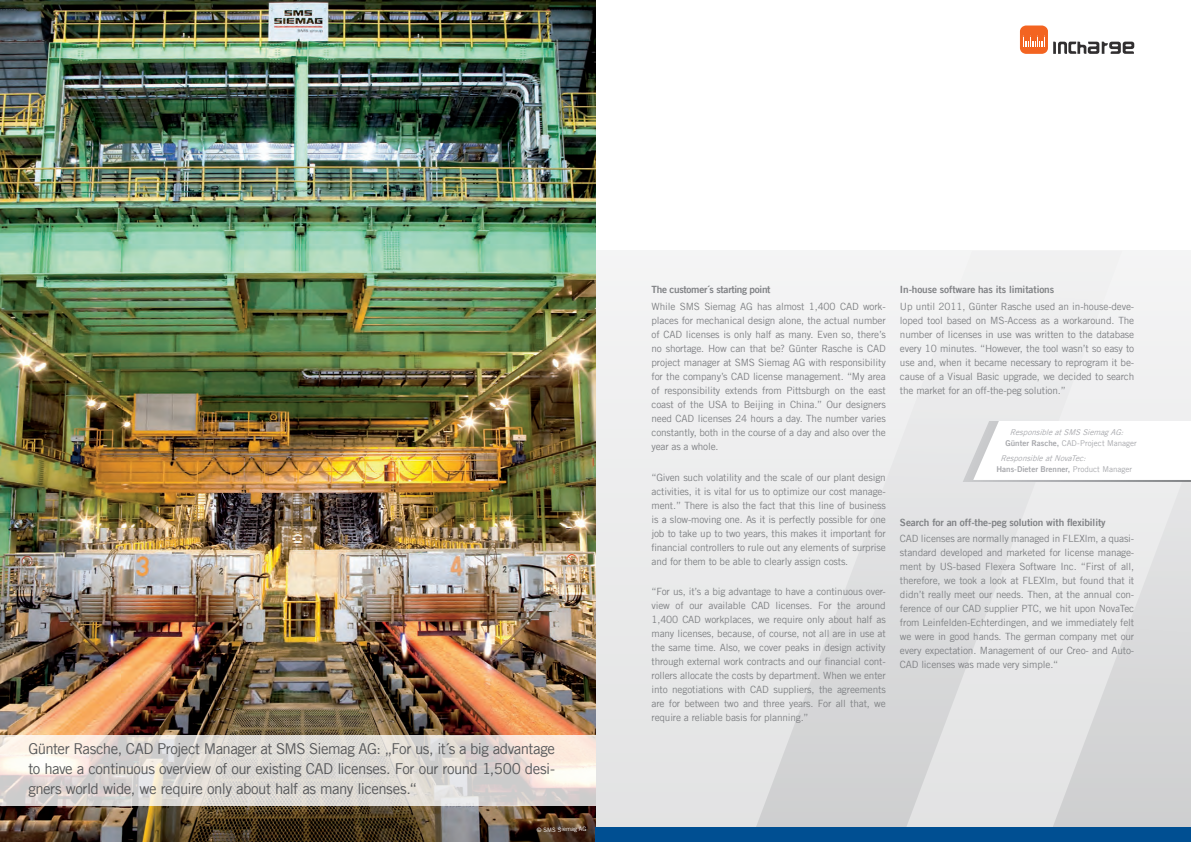
<style>
.page{position:relative;width:1191px;height:842px;background:#fff}
.page>*{position:absolute;margin:0;border:0;box-sizing:border-box;transform-origin:0 0}
.t1{font:15px/20px "Trade Gothic LT";letter-spacing:-.035em;color:#57585a;text-align:justify}
.t2{font:10px/14px "Trade Gothic LT";letter-spacing:-.015em;color:#808285;text-align:justify}
.t3{font:10px "Trade Gothic LT Bold Two";letter-spacing:-.01em;color:#808285}
.t4{font:10px "Trade Gothic LT Bold Two";letter-spacing:-.03em;color:#808285}
.t5{font:italic 8px "Trade Gothic LT";color:#a8a9ad}
.t6{font:8px "Trade Gothic LT Bold Two";color:#a8a9ad}
.t7{font:8px "Trade Gothic LT";letter-spacing:.005em;color:#a8a9ad}
.t8{font:6px "Trade Gothic LT";color:#fff}
.s1{font-family:"Trade Gothic LT Bold Two"}
.s2{font-family:"Trade Gothic LT"}
</style>
<div class="page">
<div style="left:595px;top:251px;width:596px;height:587px;background:linear-gradient(to bottom,#f7f6f6,#d6d8d9)"></div>
<img style="left:0;top:0;width:595px;height:842px">
<div style="left:595px;top:828px;width:596px;height:14px;background:#004f92"></div>
<svg style="left:0;top:735px;width:595px;height:71px;background:#e1dcd7"></svg>
<svg style="left:962px;top:421px;width:229px;height:61px"></svg>
<div style="left:1020px;top:26px;width:28px;height:28px;background:#f36421;border-radius:6px"></div>
<svg style="left:1023px;top:35px;width:22px;height:12px"></svg>
<svg style="left:1053px;top:42px;width:81px;height:12px"></svg>
<p class="t1" style="left:28px;top:738px;width:528px">Günter Rasche, CAD Project Manager at SMS Siemag AG: „For us, it´s a big advantage to have a continuous overview of our existing CAD licenses. For our round 1,500 desi&shy;gners world wide, we require only about half as many licenses.“</p>
<p class="t8" style="left:537px;top:826px;width:51px;rotate:-1deg">© SMS Siemag AG</p>
<p class="t4" style="left:651px;top:283px;width:121px">The customer´s starting point</p>
<p class="t2" style="left:651px;top:299px;width:236px">While SMS Siemag AG has almost 1,400 CAD work&shy;places for mechanical design alone, the actual number of CAD licenses is only half as many. Even so, there’s no shortage. How can that be? Günter Rasche is CAD project manager at SMS Siemag AG with responsibility for the company’s CAD license management. “My area of responsibility extends from Pittsburgh on the east coast of the USA to Beijing in China.” Our designers need CAD licenses 24 hours a day. The number varies constantly, both in the course of a day and also over the year as a whole.</p>
<p class="t2" style="left:651px;top:470px;width:236px">“Given such volatility and the scale of our plant design activities, it is vital for us to optimize our cost manage&shy;ment.” There is also the fact that this line of business is a slow-moving one. As it is perfectly possible for one job to take up to two years, this makes it important for financial controllers to rule out any elements of surprise and for them to be able to clearly assign costs.</p>
<p class="t2" style="left:651px;top:585px;width:236px">“For us, it’s a big advantage to have a continuous over&shy;view of our available CAD licenses. For the around 1,400 CAD workplaces, we require only about half as many licenses, because, of course, not all are in use at the same time. Also, we cover peaks in design activity through external work contracts and our financial cont&shy;rollers allocate the costs by department. When we enter into negotiations with CAD suppliers, the agreements are for between two and three years. For all that, we require a reliable basis for planning.”</p>
<p class="t3" style="left:900px;top:283px;width:156px">In-house software has its limitations</p>
<p class="t2" style="left:900px;top:299px;width:236px">Up until 2011, Günter Rasche used an in-house-deve&shy;loped tool based on MS-Access as a workaround. The number of licenses in use was written to the database every 10 minutes. “However, the tool wasn’t so easy to use and, when it became necessary to reprogram it be&shy;cause of a Visual Basic upgrade, we decided to search the market for an off-the-peg solution.”</p>
<p class="t5" style="left:1010px;top:428px;width:118px">ResponsibleatSMSSiemagAG:</p>
<p class="t7" style="left:1005px;top:439px;width:133px"><span class="s1">Günter Rasche,</span> CAD-Project Manager</p>
<p class="t5" style="left:1000px;top:454px;width:89px">ResponsibleatNovaTec:</p>
<p class="t6" style="left:996px;top:464px;width:137px">Hans-Dieter Brenner, <span class="s2">Product Manager</span></p>
<p class="t3" style="left:900px;top:516px;width:207px">Search for an off-the-peg solution with flexibility</p>
<p class="t2" style="left:900px;top:532px;width:236px">CAD licenses are normally managed in FLEXlm, a quasi&shy;standard developed and marketed for license manage&shy;ment by US-based Flexera Software Inc. “First of all, therefore, we took a look at FLEXlm, but found that it didn’t really meet our needs. Then, at the annual con&shy;ference of our CAD supplier PTC, we hit upon NovaTec from Leinfelden-Echterdingen, and we immediately felt we were in good hands. The german company met our every expectation. Management of our Creo- and Auto-CAD licenses was made very simple.“</p>
</div>
